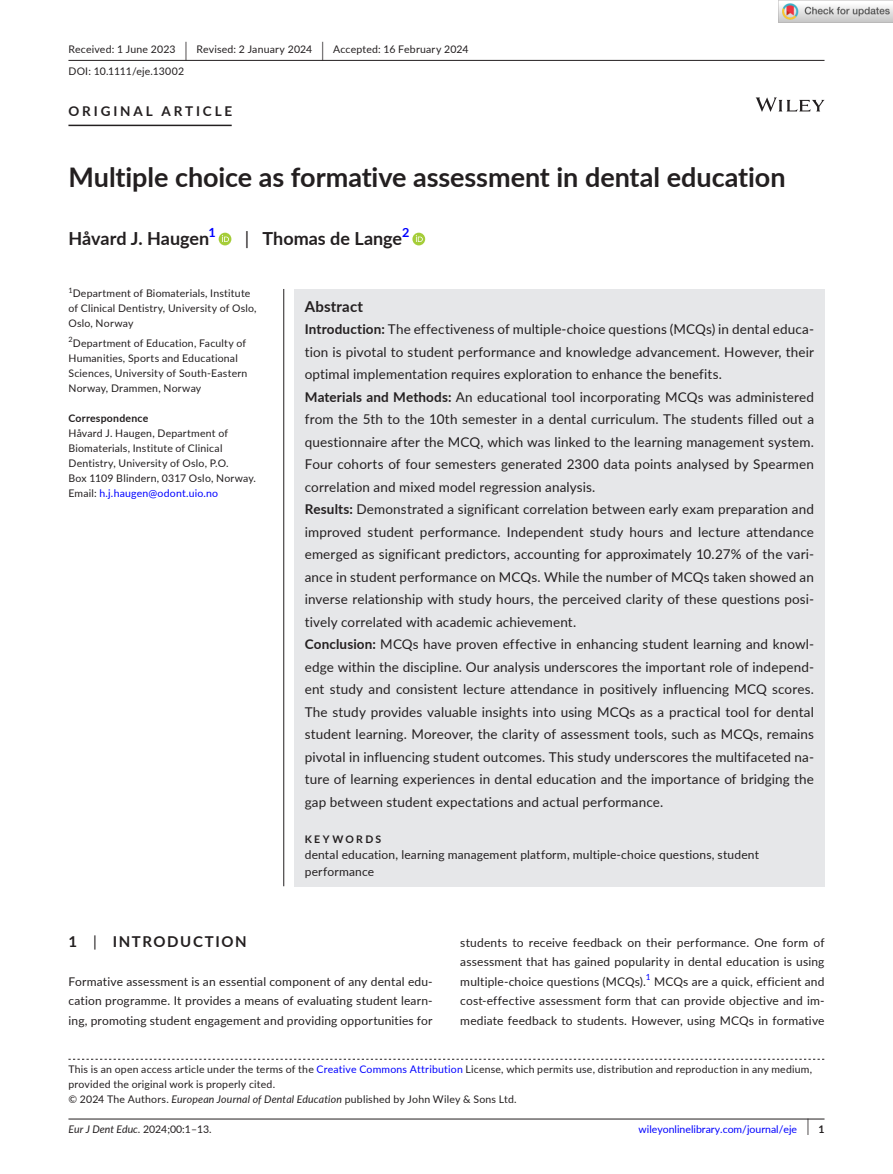
<style>
.page{position:relative;width:893px;height:1174px;background:#fff}
.page>*{position:absolute;margin:0;border:0;box-sizing:border-box;transform-origin:0 0}
.t1{font:700 27px "Lato";letter-spacing:-.005em;color:#231f20}
.t2{font:700 18px "Lato";color:#231f20}
.t3{font:700 15px "Lato";letter-spacing:.1em;color:#231f20}
.t4{font:700 15px "Lato";letter-spacing:.015em;color:#231f20}
.t5{font:13.5px/22.5px "Lato";letter-spacing:.01em;color:#231f20}
.t6{font:700 13.5px "Lato";letter-spacing:.215em;color:#231f20}
.t7{font:700 12.6px "Lato";color:#00f}
.t8{font:12px/19.5px "Lato";letter-spacing:.015em;color:#231f20;text-align:justify}
.t9{font:10.5px/15px "Lato";letter-spacing:.02em;color:#231f20}
.t10{font:10.5px "Lato";color:#00f}
.t11{font:italic 10.5px "Lato";color:#231f20}
.t12{font:700 10.5px "Lato";letter-spacing:.02em;color:#231f20}
.t13{font:700 10.5px "Lato";letter-spacing:.22em;color:#231f20}
.t14{font:7.35px "Lato";color:#231f20}
.s1{font-size:19.65px}
.s2{font-weight:400}
.s3{color:#00f}
.s4{font-weight:700}
.s5{font-style:italic}
.s6{font-style:normal}
.s7{font-size:17.4px;color:#231f20}
.s8{font-weight:700;color:#231f20}
</style>
<div class="page">
<hr style="left:68px;top:1118px;width:756px;height:1px;background:#231f20">
<svg style="left:756px;top:97px;width:68px;height:15px"></svg>
<hr style="left:68px;top:60px;width:756px;height:1px;background:#231f20">
<hr style="left:68px;top:125px;width:164px;height:1px;background:#231f20">
<div style="left:219px;top:233px;width:12px;height:12px;background:#a5cd39;border-radius:50%"></div>
<svg style="left:222px;top:235px;width:7px;height:7px"></svg>
<div style="left:412px;top:233px;width:13px;height:12px;background:#a5cd39;border-radius:50%"></div>
<svg style="left:416px;top:235px;width:7px;height:7px"></svg>
<svg style="left:68px;top:1058px;width:756px;height:1px"></svg>
<div style="left:294px;top:289px;width:530px;height:597px;background:#e6e7e9"></div>
<hr style="left:283px;top:289px;width:1px;height:597px;background:#231f20">
<img style="left:779px;top:0;width:114px;height:23px">
<p class="t9" style="left:68px;top:38px;width:402px;line-height:21.8px">Received: 1 June 2023 <span class="s1">|</span> Revised: 2 January 2024 <span class="s1">|</span> Accepted: 16 February 2024<br>DOI: 10.1111/eje.13002</p>
<p class="t6" style="left:68px;top:101px;width:165px">ORIGINAL ARTICLE</p>
<h1 class="t1" style="left:68px;top:157px;width:719px">Multiple choice as formative assessment in dental education</h1>
<h2 class="t2" style="left:68px;top:226px;width:142px">Håvard J. Haugen</h2>
<p class="t7" style="left:208px;top:223px;width:9px">1</p>
<h2 class="t2" style="left:245px;top:226px;width:159px"><span class="s2">|</span> Thomas de Lange</h2>
<p class="t7" style="left:402px;top:223px;width:9px">2</p>
<p class="t14" style="left:68px;top:285px;width:6px">1</p>
<p class="t9" style="left:68px;top:286px;width:190px;text-indent:4px">Department of Biomaterials, Institute of Clinical Dentistry, University of Oslo,<br>Oslo, Norway</p>
<p class="t14" style="left:68px;top:334px;width:6px">2</p>
<p class="t9" style="left:68px;top:335px;width:180px;text-indent:4px">Department of Education, Faculty of Humanities, Sports and Educational Sciences, University of South-Eastern Norway, Drammen, Norway</p>
<p class="t12" style="left:68px;top:410px;width:81px">Correspondence</p>
<p class="t9" style="left:68px;top:425px;width:189px">Håvard J. Haugen, Department of Biomaterials, Institute of Clinical Dentistry, University of Oslo, P.O.<br>Box 1109 Blindern, 0317 Oslo, Norway.<br>Email: <span class="s3">h.j.haugen@odont.uio.no</span></p>
<p class="t4" style="left:305px;top:295px;width:60px">Abstract</p>
<p class="t5" style="left:305px;top:317px;width:511px"><span class="s4">Introduction:</span> The effectiveness of multiple-choice questions (MCQs) in dental educa&shy;tion is pivotal to student performance and knowledge advancement. However, their optimal implementation requires exploration to enhance the benefits.<br><span class="s4">Materials and Methods:</span> An educational tool incorporating MCQs was administered from the 5th to the 10th semester in a dental curriculum. The students filled out a questionnaire after the MCQ, which was linked to the learning management system.<br>Four cohorts of four semesters generated 2300 data points analysed by Spearmen correlation and mixed model regression analysis.<br><span class="s4">Results:</span> Demonstrated a significant correlation between early exam preparation and improved student performance. Independent study hours and lecture attendance emerged as significant predictors, accounting for approximately 10.27% of the vari&shy;ance in student performance on MCQs. While the number of MCQs taken showed an inverse relationship with study hours, the perceived clarity of these questions posi&shy;tively correlated with academic achievement.<br><span class="s4">Conclusion:</span> MCQs have proven effective in enhancing student learning and knowl&shy;edge within the discipline. Our analysis underscores the important role of independ&shy;ent study and consistent lecture attendance in positively influencing MCQ scores.<br>The study provides valuable insights into using MCQs as a practical tool for dental student learning. Moreover, the clarity of assessment tools, such as MCQs, remains pivotal in influencing student outcomes. This study underscores the multifaceted na&shy;ture of learning experiences in dental education and the importance of bridging the gap between student expectations and actual performance.</p>
<p class="t13" style="left:305px;top:831px;width:78px">KEYWORDS</p>
<p class="t8" style="left:305px;top:846px;width:456px;line-height:16.5px">dental education, learning management platform, multiple-choice questions, student performance</p>
<p class="t3" style="left:68px;top:930px;width:180px">1 <span class="s2">|</span> INTRODUCTION</p>
<p class="t8" style="left:68px;top:971px;width:366px">Formative assessment is an essential component of any dental edu&shy;cation programme. It provides a means of evaluating student learn&shy;ing, promoting student engagement and providing opportunities for</p>
<p class="t8" style="left:460px;top:932px;width:366px">students to receive feedback on their performance. One form of assessment that has gained popularity in dental education is using multiple-choice questions (MCQs).<sup>1</sup> MCQs are a quick, efficient and cost-effective assessment form that can provide objective and im&shy;mediate feedback to students. However, using MCQs in formative</p>
<p class="t9" style="left:68px;top:1061px;width:745px">This is an open access article under the terms of the <span class="s3">Creative Commons Attribution</span> License, which permits use, distribution and reproduction in any medium, provided the original work is properly cited.<br>© 2024 The Authors. <span class="s5">European Journal of Dental Education</span> published by John Wiley &amp; Sons Ltd.</p>
<p class="t11" style="left:68px;top:1121px;width:145px">Eur J Dent Educ. <span class="s6">2024;00:1–13.</span></p>
<p class="t10" style="left:639px;top:1121px;width:187px">wileyonlinelibrary.com/journal/eje <span class="s7">|</span> <span class="s8">1</span></p>
</div>
